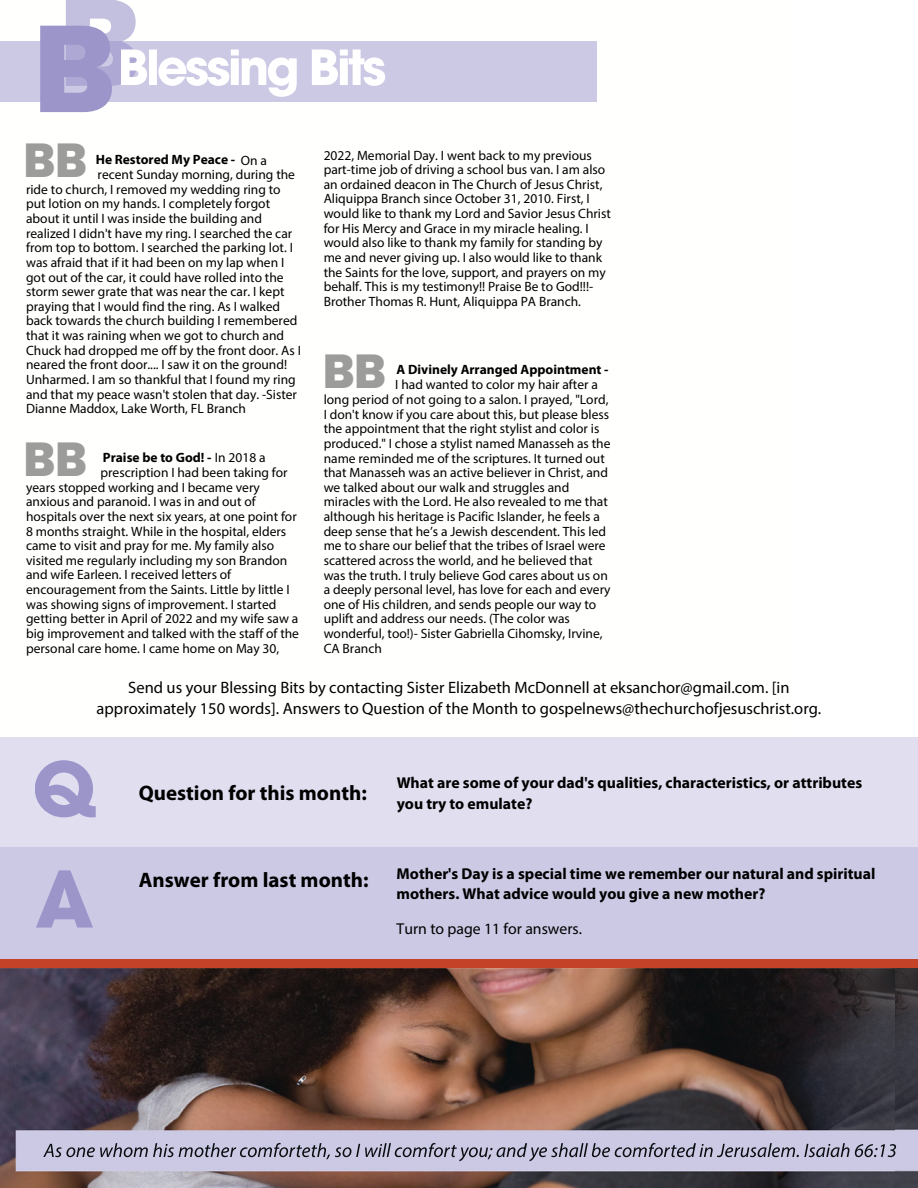
<style>
.page{position:relative;width:918px;height:1188px;background:#fff}
.page>*{position:absolute;margin:0;border:0;box-sizing:border-box;transform-origin:0 0}
.t1{font:800 122.55px "Poppins";color:#9b95ca}
.t2{font:800 47.55px "Poppins";color:#9c9c9b}
.t3{font:700 21px "Myriad Pro";color:#000}
.t4{font:16.5px/21.3px "Myriad Pro";color:#000;text-align:center}
.t5{font:700 15.75px/20.2px "Myriad Pro";color:#000}
.t6{font:15.75px "Myriad Pro";color:#000}
.t7{font:13.5px/14.7px "Myriad Pro";color:#000}
.t8{font:700 13.5px "Myriad Pro";color:#000}
.s1{font-weight:400}
</style>
<div class="page">
<img style="left:0;top:737px;width:895px;height:451px">
<div style="left:0;top:41px;width:597px;height:61px;background:#ccc9e4"></div>
<svg style="left:121px;top:49px;width:264px;height:48px"></svg>
<img style="left:895px;top:967px;width:23px;height:221px">
<div style="left:793px;top:0;width:125px;height:819px;background:#fff"></div>
<div style="left:0;top:738px;width:918px;height:111px;background:#e0deef"></div>
<div style="left:0;top:956px;width:918px;height:11px;background:#c44328"></div>
<div style="left:0;top:847px;width:918px;height:112px;background:#ccc9e4"></div>
<svg style="left:36px;top:870px;width:57px;height:58px"></svg>
<svg style="left:35px;top:760px;width:61px;height:57px"></svg>
<img style="left:48px;top:1144px;width:830px;height:12px">
<h1 class="t1" style="left:33px;top:-30px;width:109px">BB</h1>
<h2 class="t2" style="left:23px;top:127px;width:65px">BB</h2>
<p class="t8" style="left:96px;top:154px;width:173px">He Restored My Peace - <span class="s1">On a</span></p>
<p class="t7" style="left:324px;top:149px;width:289px">2022, Memorial Day. I went back to my previous part-time job of driving a school bus van. I am also an ordained deacon in The Church of Jesus Christ, Aliquippa Branch since October 31, 2010. First, I would like to thank my Lord and Savior Jesus Christ for His Mercy and Grace in my miracle healing. I would also like to thank my family for standing by me and never giving up. I also would like to thank the Saints for the love, support, and prayers on my behalf. This is my testimony!! Praise Be to God!!!- Brother Thomas R. Hunt, Aliquippa PA Branch.</p>
<p class="t7" style="left:98px;top:168px;width:199px">recent Sunday morning, during the</p>
<p class="t7" style="left:26px;top:183px;width:256px">ride to church, I removed my wedding ring to</p>
<p class="t7" style="left:26px;top:198px;width:246px">put lotion on my hands. I completely forgot</p>
<p class="t7" style="left:26px;top:212px;width:237px">about it until I was inside the building and</p>
<p class="t7" style="left:26px;top:227px;width:268px">realized I didn't have my ring. I searched the car</p>
<p class="t7" style="left:26px;top:242px;width:268px">from top to bottom. I searched the parking lot. I</p>
<p class="t7" style="left:26px;top:256px;width:260px">was afraid that if it had been on my lap when I</p>
<p class="t7" style="left:26px;top:271px;width:259px">got out of the car, it could have rolled into the</p>
<p class="t7" style="left:26px;top:285px;width:260px">storm sewer grate that was near the car. I kept</p>
<p class="t7" style="left:26px;top:300px;width:256px">praying that I would find the ring. As I walked</p>
<p class="t7" style="left:26px;top:315px;width:273px">back towards the church building I remembered</p>
<p class="t7" style="left:26px;top:329px;width:260px">that it was raining when we got to church and</p>
<p class="t7" style="left:26px;top:344px;width:276px">Chuck had dropped me off by the front door. As I</p>
<p class="t7" style="left:26px;top:359px;width:263px">neared the front door.... I saw it on the ground!</p>
<p class="t7" style="left:26px;top:373px;width:271px">Unharmed. I am so thankful that I found my ring</p>
<p class="t7" style="left:26px;top:388px;width:272px">and that my peace wasn't stolen that day. -Sister</p>
<p class="t7" style="left:26px;top:402px;width:221px">Dianne Maddox, Lake Worth, FL Branch</p>
<h2 class="t2" style="left:23px;top:426px;width:65px">BB</h2>
<p class="t8" style="left:103px;top:452px;width:164px">Praise be to God! - <span class="s1">In 2018 a</span></p>
<h2 class="t2" style="left:323px;top:338px;width:65px">BB</h2>
<p class="t8" style="left:397px;top:363px;width:214px">A Divinely Arranged Appointment -</p>
<p class="t7" style="left:324px;top:379px;width:288px;text-indent:72px">I had wanted to color my hair after a long period of not going to a salon. I prayed, "Lord, I don't know if you care about this, but please bless the appointment that the right stylist and color is produced." I chose a stylist named Manasseh as the name reminded me of the scriptures. It turned out that Manasseh was an active believer in Christ, and we talked about our walk and struggles and miracles with the Lord. He also revealed to me that although his heritage is Pacific Islander, he feels a deep sense that he’s a Jewish descendent. This led me to share our belief that the tribes of Israel were scattered across the world, and he believed that was the truth. I truly believe God cares about us on a deeply personal level, has love for each and every one of His children, and sends people our way to uplift and address our needs. (The color was wonderful, too!)- Sister Gabriella Cihomsky, Irvine, CA Branch</p>
<p class="t7" style="left:101px;top:466px;width:189px">prescription I had been taking for</p>
<p class="t7" style="left:26px;top:481px;width:235px">years stopped working and I became very</p>
<p class="t7" style="left:26px;top:496px;width:231px">anxious and paranoid. I was in and out of</p>
<p class="t7" style="left:26px;top:510px;width:272px">hospitals over the next six years, at one point for</p>
<p class="t7" style="left:26px;top:525px;width:262px">8 months straight. While in the hospital, elders</p>
<p class="t7" style="left:26px;top:540px;width:250px">came to visit and pray for me. My family also</p>
<p class="t7" style="left:26px;top:554px;width:263px">visited me regularly including my son Brandon</p>
<p class="t7" style="left:26px;top:569px;width:207px">and wife Earleen. I received letters of</p>
<p class="t7" style="left:26px;top:583px;width:265px">encouragement from the Saints. Little by little I</p>
<p class="t7" style="left:26px;top:598px;width:252px">was showing signs of improvement. I started</p>
<p class="t7" style="left:26px;top:613px;width:274px">getting better in April of 2022 and my wife saw a</p>
<p class="t7" style="left:26px;top:627px;width:274px">big improvement and talked with the staff of the</p>
<p class="t7" style="left:26px;top:642px;width:255px">personal care home. I came home on May 30,</p>
<p class="t4" style="left:97px;top:678px;width:726px">Send us your Blessing Bits by contacting Sister Elizabeth McDonnell at eksanchor@gmail.com. [in approximately 150 words]. Answers to Question of the Month to gospelnews@thechurchofjesuschrist.org.</p>
<h3 class="t3" style="left:139px;top:784px;width:230px">Question for this month:</h3>
<h3 class="t3" style="left:139px;top:872px;width:231px">Answer from last month:</h3>
<p class="t5" style="left:397px;top:774px;width:467px">What are some of your dad's qualities, characteristics, or attributes you try to emulate?</p>
<p class="t5" style="left:397px;top:865px;width:480px">Mother's Day is a special time we remember our natural and spiritual mothers. What advice would you give a new mother?</p>
<p class="t6" style="left:397px;top:923px;width:187px">Turn to page 11 for answers.</p>
</div>
